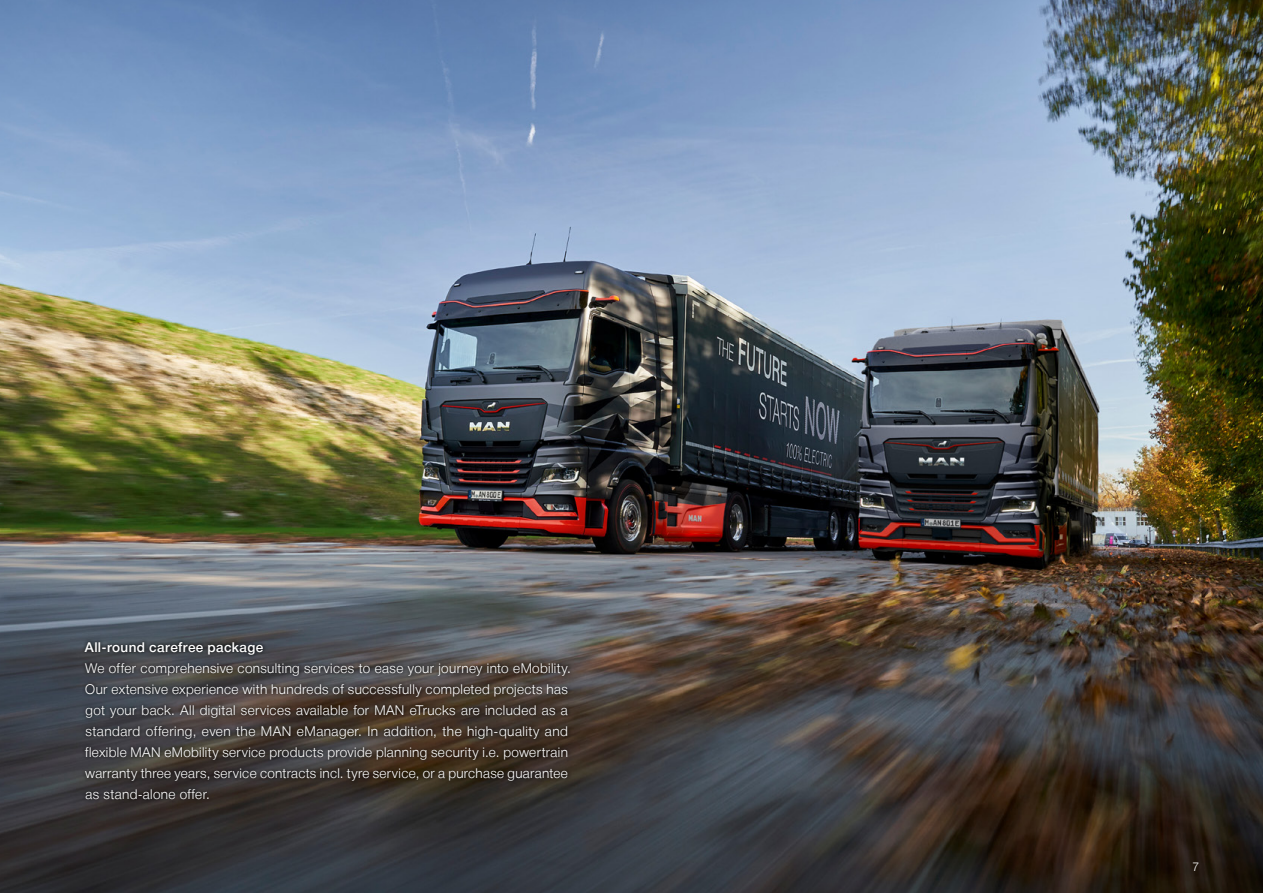
<style>
.page{position:relative;width:1263px;height:893px;background:#fff}
.page>*{position:absolute;margin:0;border:0;box-sizing:border-box;transform-origin:0 0}
.t1{font:300 13.5px/21px "Man Global";letter-spacing:.025em;color:#fff}
.t2{font:500 13.5px "Man Global";letter-spacing:.03em;color:#fff}
.t3{font:300 12px "Man Global";color:#fff}
</style>
<div class="page">
<img style="left:0;top:0;width:1263px;height:893px">
<svg style="left:81px;top:638px;width:492px;height:164px;background:#3f3a37"></svg>
<p class="t2" style="left:85px;top:639px;width:180px">All-round carefree package</p>
<p class="t1" style="left:85px;top:658px;width:487px">We offer comprehensive consulting services to ease your journey into eMobility.<br>Our extensive experience with hundreds of successfully completed projects has got your back. All digital services available for MAN eTrucks are included as a standard offering, even the MAN eManager. In addition, the high-quality and flexible MAN eMobility service products provide planning security i.e. powertrain warranty three years, service contracts incl. tyre service, or a purchase guarantee as stand-alone offer.</p>
<p class="t3" style="left:1192px;top:860px;width:8px">7</p>
</div>
